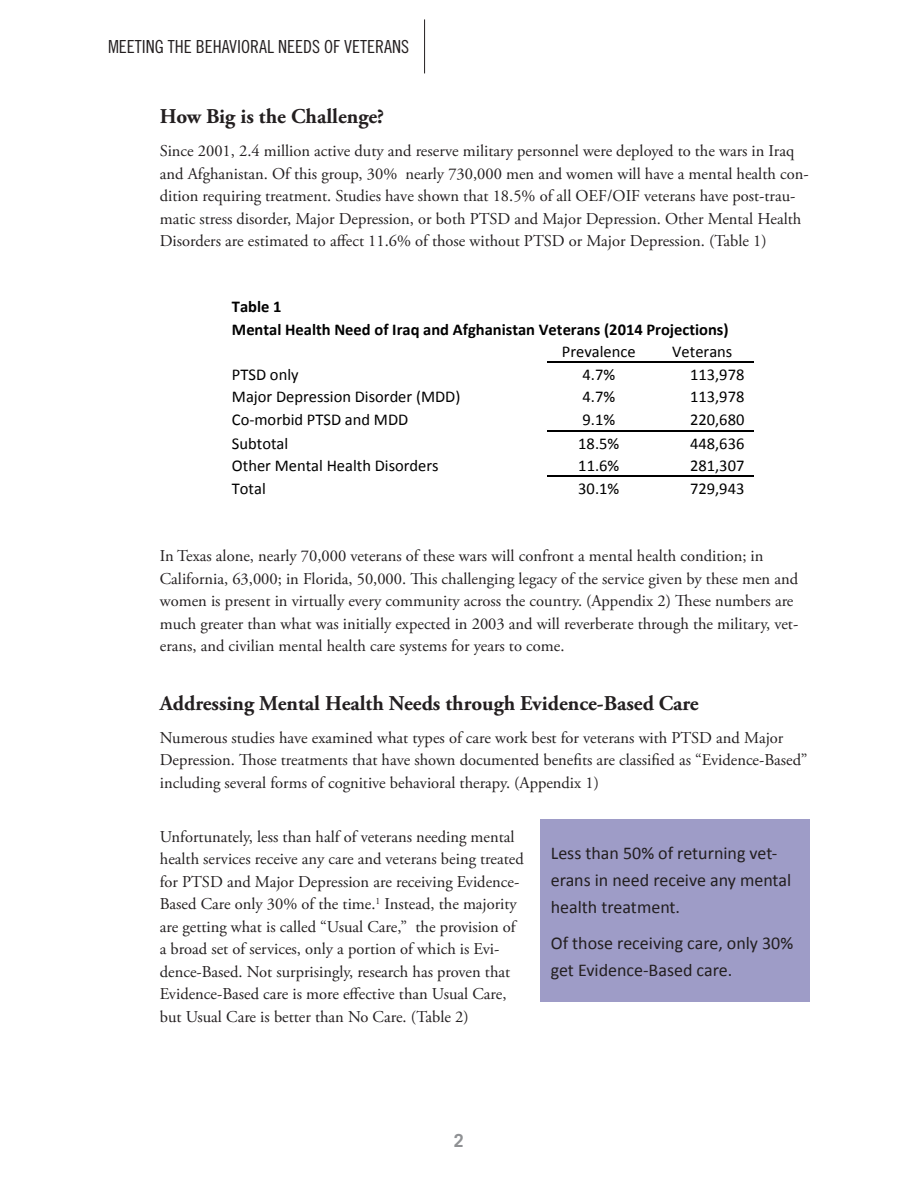
<style>
.page{position:relative;width:918px;height:1188px;background:#fff}
.page>*{position:absolute;margin:0;border:0;box-sizing:border-box;transform-origin:0 0}
.t1{font:700 21px "Adobe Garamond Pro";color:#231f20}
.t2{font:18px/27px "Calibri";color:#231f20}
.t3{font:18px "Trade Gothic LT Std Cn 18";color:#231f20}
.t4{font:700 18px "Trade Gothic LT Std";color:#8f9194}
.t5{font:16.5px/22.5px "Adobe Garamond Pro";color:#231f20}
.t6{font:16.5px "Calibri";color:#000}
.t7{font:700 16.5px "Calibri";color:#000}
</style>
<div class="page">
<hr style="left:424px;top:19px;width:1px;height:54px;background:#231f20">
<div style="left:540px;top:820px;width:270px;height:182px;background:#9e9cc7"></div>
<hr style="left:547px;top:362px;width:105px;height:1px;background:#000">
<hr style="left:653px;top:362px;width:101px;height:1px;background:#000">
<hr style="left:547px;top:430px;width:105px;height:2px;background:#000">
<hr style="left:653px;top:430px;width:101px;height:2px;background:#000">
<hr style="left:547px;top:476px;width:105px;height:1px;background:#000">
<hr style="left:653px;top:476px;width:101px;height:1px;background:#000">
<p class="t3" style="left:108px;top:36px;width:303px">MEETING THE BEHAVIORAL NEEDS OF VETERANS</p>
<p class="t1" style="left:160px;top:104px;width:226px">How Big is the Challenge?</p>
<p class="t5" style="left:160px;top:140px;width:650px">Since 2001, 2.4 million active duty and reserve military personnel were deployed to the wars in Iraq and Afghanistan. Of this group, 30% nearly 730,000 men and women will have a mental health con&shy;dition requiring treatment. Studies have shown that 18.5% of all OEF/OIF veterans have post-trau&shy;matic stress disorder, Major Depression, or both PTSD and Major Depression. Other Mental Health Disorders are estimated to affect 11.6% of those without PTSD or Major Depression. (Table 1)</p>
<p class="t7" style="left:232px;top:296px;width:51px">Table 1</p>
<p class="t7" style="left:232px;top:318px;width:498px">Mental Health Need of Iraq and Afghanistan Veterans (2014 Projections)</p>
<p class="t6" style="left:562px;top:341px;width:75px">Prevalence</p>
<p class="t6" style="left:672px;top:341px;width:62px">Veterans</p>
<p class="t6" style="left:232px;top:364px;width:68px">PTSD only</p>
<p class="t6" style="left:582px;top:364px;width:34px">4.7%</p>
<p class="t6" style="left:690px;top:364px;width:56px">113,978</p>
<p class="t6" style="left:232px;top:386px;width:230px">Major Depression Disorder (MDD)</p>
<p class="t6" style="left:582px;top:386px;width:34px">4.7%</p>
<p class="t6" style="left:690px;top:386px;width:56px">113,978</p>
<p class="t6" style="left:232px;top:409px;width:178px">Co--‐morbid PTSD and MDD</p>
<p class="t6" style="left:582px;top:409px;width:34px">9.1%</p>
<p class="t6" style="left:690px;top:409px;width:56px">220,680</p>
<p class="t6" style="left:232px;top:433px;width:58px">Subtotal</p>
<p class="t6" style="left:578px;top:433px;width:43px">18.5%</p>
<p class="t6" style="left:690px;top:433px;width:56px">448,636</p>
<p class="t6" style="left:232px;top:455px;width:208px">Other Mental Health Disorders</p>
<p class="t6" style="left:578px;top:455px;width:43px">11.6%</p>
<p class="t6" style="left:690px;top:455px;width:56px">281,307</p>
<p class="t6" style="left:232px;top:478px;width:35px">Total</p>
<p class="t6" style="left:578px;top:478px;width:43px">30.1%</p>
<p class="t6" style="left:690px;top:478px;width:56px">729,943</p>
<p class="t5" style="left:160px;top:545px;width:640px">In Texas alone, nearly 70,000 veterans of these wars will confront a mental health condition; in California, 63,000; in Florida, 50,000. This challenging legacy of the service given by these men and women is present in virtually every community across the country. (Appendix 2) These numbers are much greater than what was initially expected in 2003 and will reverberate through the military, vet&shy;erans, and civilian mental health care systems for years to come.</p>
<p class="t1" style="left:160px;top:691px;width:540px">Addressing Mental Health Needs through Evidence-Based Care</p>
<p class="t5" style="left:160px;top:727px;width:649px">Numerous studies have examined what types of care work best for veterans with PTSD and Major<br>Depression. Those treatments that have shown documented benefits are classified as “Evidence-Based” including several forms of cognitive behavioral therapy. (Appendix 1)</p>
<p class="t5" style="left:160px;top:826px;width:365px">Unfortunately, less than half of veterans needing mental health services receive any care and veterans being treated for PTSD and Major Depression are receiving Evidence-Based Care only 30% of the time.<sup>1</sup> Instead, the majority are getting what is called “Usual Care,” the provision of a broad set of services, only a portion of which is Evi&shy;dence-Based. Not surprisingly, research has proven that Evidence-Based care is more effective than Usual Care, but Usual Care is better than No Care. (Table 2)</p>
<p class="t2" style="left:551px;top:840px;width:242px">Less than 50% of returning vet&shy;erans in need receive any mental health treatment.</p>
<p class="t2" style="left:551px;top:930px;width:244px">Of those receiving care, only 30% get Evidence-Based care.</p>
<p class="t4" style="left:454px;top:1130px;width:12px">2</p>
</div>
